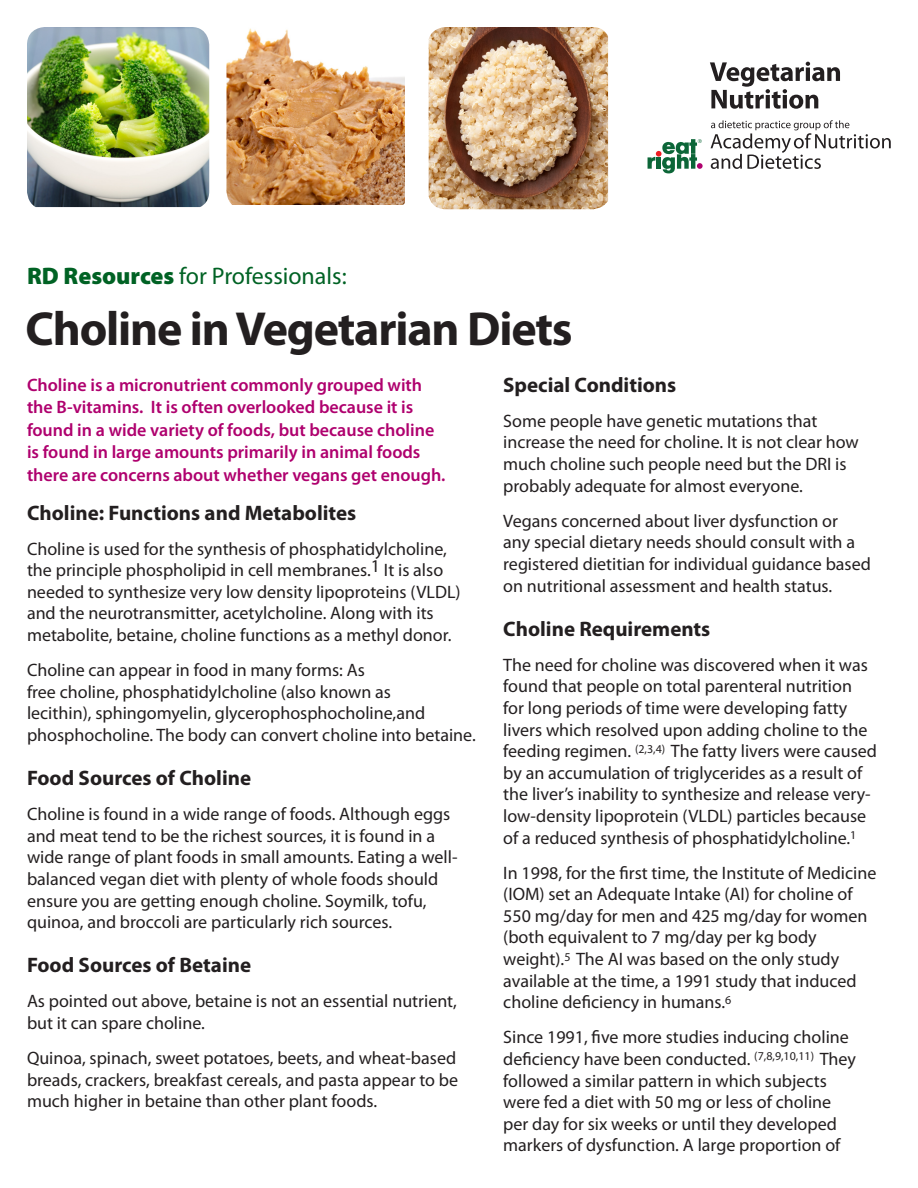
<style>
.page{position:relative;width:918px;height:1188px;background:#fff}
.page>*{position:absolute;margin:0;border:0;box-sizing:border-box;transform-origin:0 0}
.t1{font:700 48px "Myriad Pro";letter-spacing:-.025em;color:#231f20}
.t2{font:24px "Myriad Pro";color:#006224}
.subhead{font:700 21px "Myriad Pro";color:#231f20}
.myth_body_p_s{font:18px/21.6px "Myriad Pro";color:#231f20}
.t3{font:600 18px/22.5px "Myriad Pro";color:#af016e}
.s1{font-weight:900}
</style>
<div class="page">
<svg style="left:648px;top:139px;width:55px;height:35px"></svg>
<svg style="left:711px;top:120px;width:180px;height:49px"></svg>
<svg style="left:710px;top:62px;width:130px;height:47px"></svg>
<img style="left:226px;top:28px;width:179px;height:177px">
<img style="left:27px;top:27px;width:182px;height:180px">
<img style="left:429px;top:27px;width:179px;height:182px">
<p class="t2" style="left:27px;top:263px;width:321px"><span class="s1">RD Resources</span> for Professionals:</p>
<p class="t1" style="left:26px;top:302px;width:549px">Choline in Vegetarian Diets</p>
<p class="t3" style="left:27px;top:374px;width:420px">Choline is a micronutrient commonly grouped with the B-vitamins. It is often overlooked because it is found in a wide variety of foods, but because choline is found in large amounts primarily in animal foods there are concerns about whether vegans get enough.</p>
<p class="subhead" style="left:503px;top:373px;width:175px">Special Conditions</p>
<p class="myth_body_p_s" style="left:503px;top:410px;width:357px">Some people have genetic mutations that increase the need for choline. It is not clear how much choline such people need but the DRI is probably adequate for almost everyone.</p>
<p class="myth_body_p_s" style="left:503px;top:510px;width:369px">Vegans concerned about liver dysfunction or<br>any special dietary needs should consult with a registered dietitian for individual guidance based on nutritional assessment and health status.</p>
<p class="subhead" style="left:503px;top:617px;width:209px">Choline Requirements</p>
<p class="myth_body_p_s" style="left:503px;top:654px;width:375px">The need for choline was discovered when it was found that people on total parenteral nutrition for long periods of time were developing fatty livers which resolved upon adding choline to the feeding regimen. <sup>(2,3,4)</sup> The fatty livers were caused by an accumulation of triglycerides as a result of the liver’s inability to synthesize and release very&shy;low-density lipoprotein (VLDL) particles because of a reduced synthesis of phosphatidylcholine.<sup>1</sup></p>
<p class="myth_body_p_s" style="left:503px;top:862px;width:375px">In 1998, for the first time, the Institute of Medicine (IOM) set an Adequate Intake (AI) for choline of 550 mg/day for men and 425 mg/day for women (both equivalent to 7 mg/day per kg body weight).<sup>5</sup> The AI was based on the only study available at the time, a 1991 study that induced choline deficiency in humans.<sup>6</sup></p>
<p class="myth_body_p_s" style="left:503px;top:1027px;width:354px">Since 1991, five more studies inducing choline deficiency have been conducted. <sup>(7,8,9,10,11)</sup> They followed a similar pattern in which subjects were fed a diet with 50 mg or less of choline per day for six weeks or until they developed markers of dysfunction. A large proportion of</p>
<p class="subhead" style="left:27px;top:501px;width:331px">Choline: Functions and Metabolites</p>
<p class="myth_body_p_s" style="left:27px;top:538px;width:435px">Choline is used for the synthesis of phosphatidylcholine, the principle phospholipid in cell membranes.1 It is also needed to synthesize very low density lipoproteins (VLDL) and the neurotransmitter, acetylcholine. Along with its metabolite, betaine, choline functions as a methyl donor.</p>
<p class="myth_body_p_s" style="left:27px;top:660px;width:450px">Choline can appear in food in many forms: As<br>free choline, phosphatidylcholine (also known as<br>lecithin), sphingomyelin, glycerophosphocholine,and phosphocholine. The body can convert choline into betaine.</p>
<p class="subhead" style="left:27px;top:766px;width:226px">Food Sources of Choline</p>
<p class="myth_body_p_s" style="left:27px;top:804px;width:432px">Choline is found in a wide range of foods. Although eggs and meat tend to be the richest sources, it is found in a wide range of plant foods in small amounts. Eating a well&shy;balanced vegan diet with plenty of whole foods should ensure you are getting enough choline. Soymilk, tofu, quinoa, and broccoli are particularly rich sources.</p>
<p class="subhead" style="left:27px;top:953px;width:226px">Food Sources of Betaine</p>
<p class="myth_body_p_s" style="left:27px;top:991px;width:432px">As pointed out above, betaine is not an essential nutrient, but it can spare choline.</p>
<p class="myth_body_p_s" style="left:27px;top:1048px;width:433px;text-align:justify">Quinoa, spinach, sweet potatoes, beets, and wheat-based breads, crackers, breakfast cereals, and pasta appear to be much higher in betaine than other plant foods.</p>
</div>
